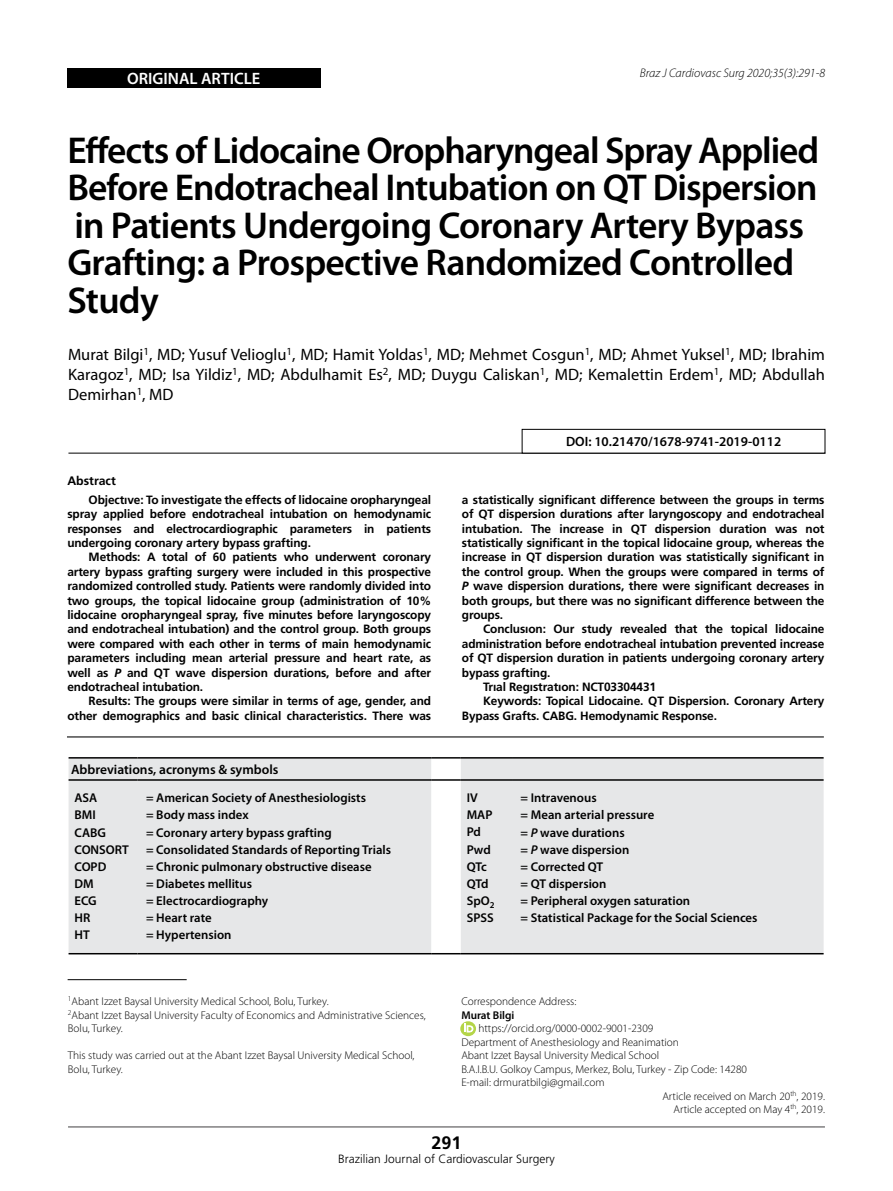
<style>
.page{position:relative;width:893px;height:1191px;background:#fff}
.page>*{position:absolute;margin:0;border:0;box-sizing:border-box;transform-origin:0 0}
.t1{font:600 37.5px/37.5px "Myriad Pro";letter-spacing:-.025em;color:#000}
.t2{font:700 18px "Frutiger";color:#000}
.t3{font:16.5px/19.8px "Myriad Pro";color:#000;text-align:justify}
.t4{font:600 16.5px "Myriad Pro";color:#fff}
.t5{font:600 13.5px "Myriad Pro";color:#000}
.t6{font:600 12.75px/17.1px "Myriad Pro";color:#000}
.t7{font:italic 300 12.45px "Myriad Pro";color:#000}
.t8{font:700 12.3px "Frutiger";color:#000}
.t9{font:700 12px/14.4px "Frutiger";letter-spacing:-.01em;color:#000;text-align:justify}
.t10{font:300 12px "Frutiger";color:#000}
.t11{font:300 11.25px/13.5px "Myriad Pro";color:#000}
.t12{font:600 11.25px "Myriad Pro";color:#000}
.s1{font-style:italic}
</style>
<div class="page">
<hr style="left:68px;top:1126px;width:757px;height:1px;background:#414042">
<div style="left:67px;top:68px;width:254px;height:20px;background:#000"></div>
<hr style="left:67px;top:736px;width:757px;height:1px;background:#000">
<hr style="left:68px;top:453px;width:757px;height:1px;background:#000">
<div style="left:522px;top:429px;width:303px;height:24px;border:1px solid #000"></div>
<hr style="left:68px;top:979px;width:119px;height:1px;background:#000">
<svg style="left:460px;top:1021px;width:16px;height:15px"></svg>
<svg style="left:465px;top:1024px;width:8px;height:8px"></svg>
<div style="left:69px;top:758px;width:755px;height:195px;background:#e6e7e8"></div>
<hr style="left:69px;top:757px;width:68px;height:1px;background:#000">
<hr style="left:137px;top:757px;width:294px;height:1px;background:#000">
<hr style="left:431px;top:757px;width:30px;height:1px;background:#000">
<hr style="left:461px;top:757px;width:51px;height:1px;background:#000">
<hr style="left:512px;top:757px;width:312px;height:1px;background:#000">
<hr style="left:69px;top:779px;width:68px;height:1px;background:#000">
<hr style="left:137px;top:779px;width:294px;height:1px;background:#000">
<hr style="left:431px;top:779px;width:30px;height:1px;background:#000">
<hr style="left:461px;top:779px;width:51px;height:1px;background:#000">
<hr style="left:512px;top:779px;width:312px;height:1px;background:#000">
<hr style="left:69px;top:953px;width:68px;height:1px;background:#000">
<hr style="left:137px;top:953px;width:294px;height:1px;background:#000">
<hr style="left:431px;top:953px;width:30px;height:1px;background:#000">
<hr style="left:461px;top:953px;width:51px;height:1px;background:#000">
<hr style="left:512px;top:953px;width:312px;height:1px;background:#000">
<h3 class="t4" style="left:127px;top:69px;width:135px">ORIGINAL ARTICLE</h3>
<p class="t7" style="left:640px;top:66px;width:187px">Braz J Cardiovasc Surg 2020;35(3):291-8</p>
<h1 class="t1" style="left:67px;top:132px;width:753px">Effects of Lidocaine Oropharyngeal Spray Applied Before Endotracheal Intubation on QT Dispersion in Patients Undergoing Coronary Artery Bypass Grafting: a Prospective Randomized Controlled Study</h1>
<h3 class="t3" style="left:68px;top:345px;width:758px">Murat Bilgi<sup>1</sup>, MD; Yusuf Velioglu<sup>1</sup>, MD; Hamit Yoldas<sup>1</sup>, MD; Mehmet Cosgun<sup>1</sup>, MD; Ahmet Yuksel<sup>1</sup>, MD; Ibrahim Karagoz<sup>1</sup>, MD; Isa Yildiz<sup>1</sup>, MD; Abdulhamit Es<sup>2</sup>, MD; Duygu Caliskan<sup>1</sup>, MD; Kemalettin Erdem<sup>1</sup>, MD; Abdullah Demirhan<sup>1</sup>, MD</h3>
<p class="t8" style="left:67px;top:473px;width:50px">Abstract</p>
<p class="t9" style="left:67px;top:492px;width:365px;text-indent:21px">Objectıve: To investigate the effects of lidocaine oropharyngeal spray applied before endotracheal intubation on hemodynamic responses and electrocardiographic parameters in patients undergoing coronary artery bypass grafting.</p>
<p class="t9" style="left:67px;top:550px;width:365px;text-indent:21px">Methods: A total of 60 patients who underwent coronary artery bypass grafting surgery were included in this prospective randomized controlled study. Patients were randomly divided into two groups, the topical lidocaine group (administration of 10% lidocaine oropharyngeal spray, five minutes before laryngoscopy and endotracheal intubation) and the control group. Both groups were compared with each other in terms of main hemodynamic parameters including mean arterial pressure and heart rate, as well as <span class="s1">P</span> and QT wave dispersion durations, before and after endotracheal intubation.</p>
<p class="t9" style="left:67px;top:694px;width:365px;text-align:right">Results: The groups were similar in terms of age, gender, and other demographics and basic clinical characteristics. There was</p>
<p class="t5" style="left:566px;top:434px;width:217px">DOI: 10.21470/1678-9741-2019-0112</p>
<p class="t9" style="left:462px;top:492px;width:364px">a statistically significant difference between the groups in terms of QT dispersion durations after laryngoscopy and endotracheal intubation. The increase in QT dispersion duration was not statistically significant in the topical lidocaine group, whereas the increase in QT dispersion duration was statistically significant in the control group. When the groups were compared in terms of <span class="s1">P</span> wave dispersion durations, there were significant decreases in both groups, but there was no significant difference between the groups.</p>
<p class="t9" style="left:483px;top:622px;width:343px">Conclusıon: Our study revealed that the topical lidocaine</p>
<p class="t9" style="left:462px;top:636px;width:364px">administration before endotracheal intubation prevented increase</p>
<p class="t9" style="left:462px;top:650px;width:364px">of QT dispersion duration in patients undergoing coronary artery</p>
<p class="t9" style="left:462px;top:665px;width:90px">bypass grafting.</p>
<p class="t9" style="left:483px;top:679px;width:174px">Trıal Regıstratıon: NCT03304431</p>
<p class="t9" style="left:483px;top:694px;width:343px">Keywords: Topical Lidocaine. QT Dispersion. Coronary Artery</p>
<p class="t9" style="left:462px;top:708px;width:257px">Bypass Grafts. CABG. Hemodynamic Response.</p>
<p class="t5" style="left:71px;top:762px;width:209px">Abbreviations, acronyms &amp; symbols</p>
<p class="t6" style="left:75px;top:789px;width:56px">ASA<br>BMI<br>CABG<br>CONSORT<br>COPD<br>DM<br>ECG<br>HR<br>HT</p>
<p class="t6" style="left:146px;top:789px;width:246px">= American Society of Anesthesiologists<br>= Body mass index<br>= Coronary artery bypass grafting<br>= Consolidated Standards of Reporting Trials = Chronic pulmonary obstructive disease<br>= Diabetes mellitus<br>= Electrocardiography<br>= Heart rate<br>= Hypertension</p>
<p class="t6" style="left:467px;top:789px;width:29px">IV<br>MAP<br>Pd<br>Pwd<br>QTc<br>QTd<br>SpO<sub>2<br></sub>SPSS</p>
<p class="t6" style="left:521px;top:789px;width:238px">= Intravenous<br>= Mean arterial pressure<br>= <span class="s1">P</span> wave durations<br>= <span class="s1">P</span> wave dispersion<br>= Corrected QT<br>= QT dispersion<br>= Peripheral oxygen saturation<br>= Statistical Package for the Social Sciences</p>
<p class="t11" style="left:68px;top:994px;width:359px"><sup>1</sup>Abant Izzet Baysal University Medical School, Bolu, Turkey.<br><sup>2</sup>Abant Izzet Baysal University Faculty of Economics and Administrative Sciences,<br>Bolu, Turkey.</p>
<p class="t11" style="left:68px;top:1048px;width:348px">This study was carried out at the Abant Izzet Baysal University Medical School,<br>Bolu, Turkey.</p>
<p class="t11" style="left:461px;top:994px;width:117px">Correspondence Address:</p>
<p class="t12" style="left:461px;top:1008px;width:55px">Murat Bilgi</p>
<p class="t11" style="left:478px;top:1021px;width:176px">https://orcid.org/0000-0002-9001-2309</p>
<p class="t11" style="left:461px;top:1035px;width:219px">Department of Anesthesiology and Reanimation</p>
<p class="t11" style="left:461px;top:1048px;width:199px">Abant Izzet Baysal University Medical School</p>
<p class="t11" style="left:461px;top:1062px;width:287px">B.A.I.B.U. Golkoy Campus, Merkez, Bolu, Turkey - Zip Code: 14280</p>
<p class="t11" style="left:461px;top:1075px;width:145px">E-mail: drmuratbilgi@gmail.com</p>
<p class="t11" style="left:662px;top:1089px;width:164px">Article received on March 20<sup>th</sup>, 2019.</p>
<p class="t11" style="left:673px;top:1102px;width:153px">Article accepted on May 4<sup>th</sup>, 2019.</p>
<h2 class="t2" style="left:431px;top:1132px;width:32px">291</h2>
<p class="t10" style="left:338px;top:1152px;width:218px">Brazilian Journal of Cardiovascular Surgery</p>
</div>
